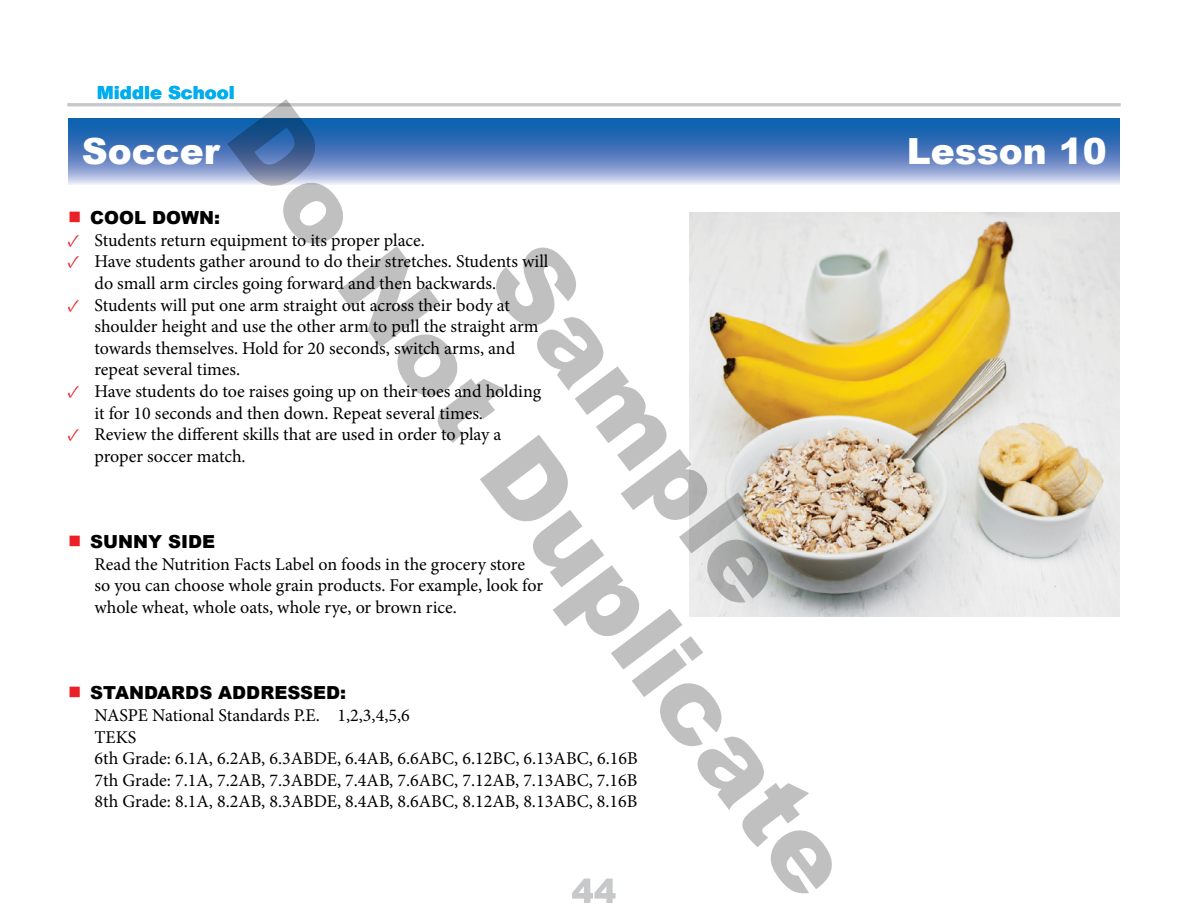
<style>
.page{position:relative;width:1188px;height:918px;background:#fff}
.page>*{position:absolute;margin:0;border:0;box-sizing:border-box;transform-origin:0 0}
.t1{font:900 103.5px/124.2px "Arial";color:rgb(0 0 0/.25);text-align:center}
.Chapter_Header{font:900 36px "Arial";color:#fff}
.t2{font:900 33px "Arial";color:#c7c8ca}
.t3{font:18px/21.6px "Minion Pro";color:#000}
.t4{font:900 18px "Arial";color:#000}
.t5{font:900 18px "Arial";color:#00aeef}
.s1{font-family:"Minion Pro";font-weight:400;font-size:36px;color:#ea2127}
.s2{color:#ea2127}
</style>
<div class="page">
<img style="left:690px;top:213px;width:429px;height:404px">
<svg style="left:68px;top:118px;width:1052px;height:66px"></svg>
<hr style="left:68px;top:103px;width:1052px;height:3px;background:#c7c8ca">
<p class="t5" style="left:97px;top:79px;width:139px">Middle School</p>
<h1 class="t1" style="left:403px;top:1px;width:962px;rotate:53deg">Sample<br>Do Not Duplicate</h1>
<p class="Chapter_Header" style="left:82px;top:125px;width:140px">Soccer</p>
<p class="t4" style="left:67px;top:205px;width:154px"><span class="s1">■</span> COOL DOWN:</p>
<p class="t3" style="left:68px;top:229px;width:359px"><span class="s2">✓</span> Students return equipment to its proper place.</p>
<p class="t3" style="left:94px;top:251px;width:456px;text-indent:-27px"><span class="s2">✓</span> Have students gather around to do their stretches. Students will do small arm circles going forward and then backwards.</p>
<p class="t3" style="left:94px;top:294px;width:446px;text-indent:-27px"><span class="s2">✓</span> Students will put one arm straight out across their body at shoulder height and use the other arm to pull the straight arm towards themselves. Hold for 20 seconds, switch arms, and repeat several times.</p>
<p class="t3" style="left:94px;top:380px;width:448px;text-indent:-27px"><span class="s2">✓</span> Have students do toe raises going up on their toes and holding it for 10 seconds and then down. Repeat several times.</p>
<p class="t3" style="left:94px;top:424px;width:408px;text-indent:-27px"><span class="s2">✓</span> Review the different skills that are used in order to play a proper soccer match.</p>
<p class="t4" style="left:68px;top:529px;width:149px"><span class="s1">■</span> SUNNY SIDE</p>
<p class="t3" style="left:94px;top:553px;width:450px">Read the Nutrition Facts Label on foods in the grocery store so you can choose whole grain products. For example, look for whole wheat, whole oats, whole rye, or brown rice.</p>
<p class="t4" style="left:68px;top:680px;width:280px"><span class="s1">■</span> STANDARDS ADDRESSED:</p>
<p class="t3" style="left:94px;top:704px;width:317px">NASPE National Standards P.E. 1,2,3,4,5,6</p>
<p class="t3" style="left:94px;top:726px;width:43px">TEKS</p>
<p class="t3" style="left:94px;top:748px;width:545px">6th Grade: 6.1A, 6.2AB, 6.3ABDE, 6.4AB, 6.6ABC, 6.12BC, 6.13ABC, 6.16B</p>
<p class="t3" style="left:94px;top:769px;width:545px">7th Grade: 7.1A, 7.2AB, 7.3ABDE, 7.4AB, 7.6ABC, 7.12AB, 7.13ABC, 7.16B</p>
<p class="t3" style="left:94px;top:791px;width:545px">8th Grade: 8.1A, 8.2AB, 8.3ABDE, 8.4AB, 8.6ABC, 8.12AB, 8.13ABC, 8.16B</p>
<h3 class="t2" style="left:572px;top:867px;width:46px">44</h3>
<p class="Chapter_Header" style="left:907px;top:125px;width:202px">Lesson 10</p>
</div>
